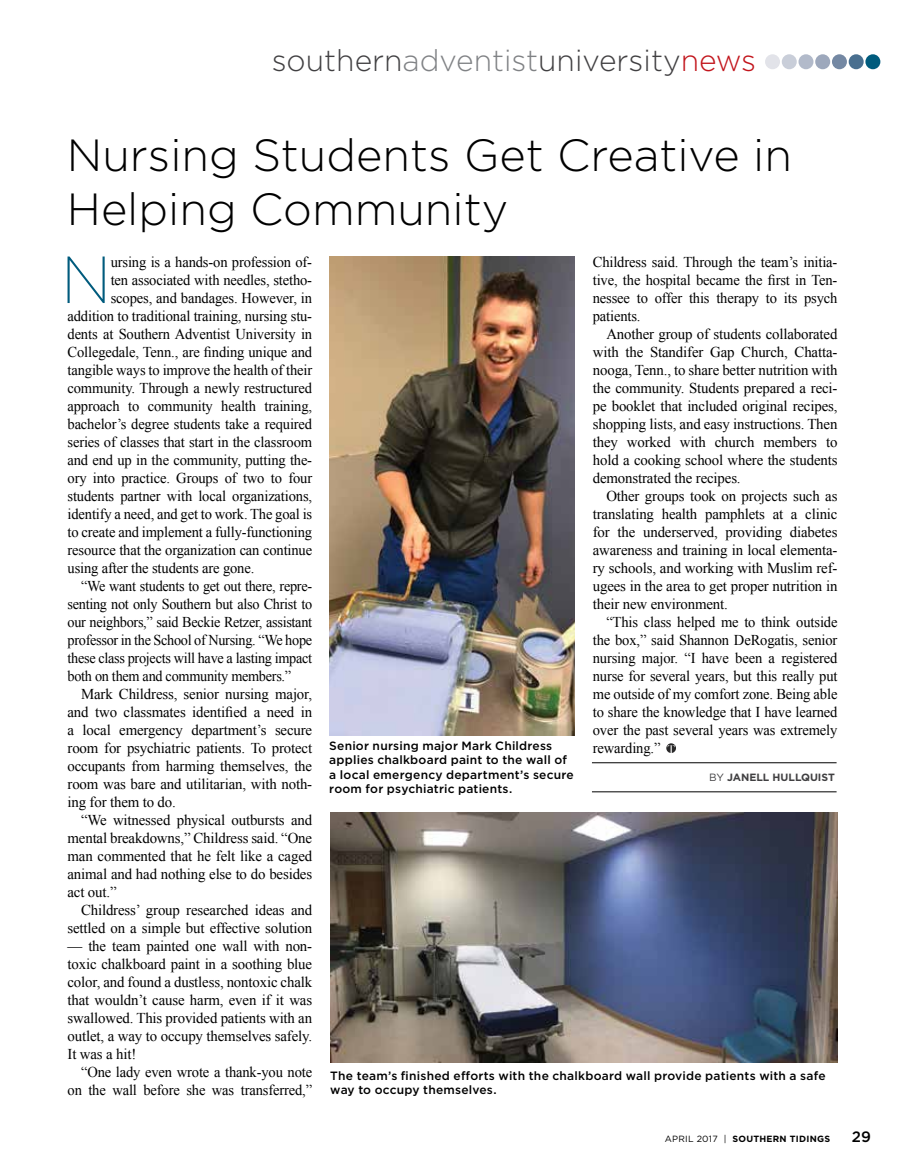
<style>
.page{position:relative;width:905px;height:1175px;background:#fff}
.page>*{position:absolute;margin:0;border:0;box-sizing:border-box;transform-origin:0 0}
.t1{font:200 66.45px "Gotham";color:#005b7d}
.t2{font:300 45px/54px "Gotham";color:#000}
.t3{font:300 30px "Gotham";color:#414042}
.t4{font:15px "Times New Roman";letter-spacing:-.01em;color:#000}
.t5{font:15px "Times New Roman";letter-spacing:-.01em;color:#000;scale:.95 1}
.t6{font:500 12px/14.4px "Gotham";letter-spacing:.015em;color:#000}
.t7{font:700 10.5px "Gotham";color:#414042}
.t8{font:700 9px "Gotham";letter-spacing:.025em;color:#000}
.s1{color:#808285}
.s2{color:#c2151c}
.s3{font-weight:400}
.s4{font-weight:500;font-size:15px}
</style>
<div class="page">
<svg style="left:666px;top:743px;width:10px;height:10px"></svg>
<svg style="left:667px;top:745px;width:7px;height:8px"></svg>
<div style="left:865px;top:54px;width:15px;height:15px;background:#005b7d;border-radius:50%"></div>
<div style="left:848px;top:54px;width:15px;height:15px;background:#496f8f;border-radius:50%"></div>
<div style="left:832px;top:54px;width:14px;height:15px;background:#7488a3;border-radius:50%"></div>
<div style="left:815px;top:54px;width:15px;height:15px;background:#9da8bc;border-radius:50%"></div>
<div style="left:798px;top:54px;width:15px;height:15px;background:#b2baca;border-radius:50%"></div>
<div style="left:781px;top:54px;width:15px;height:15px;background:#c9ced9;border-radius:50%"></div>
<div style="left:765px;top:54px;width:15px;height:15px;background:#e2e3e9;border-radius:50%"></div>
<img style="left:329px;top:256px;width:245px;height:479px">
<img style="left:330px;top:812px;width:507px;height:250px">
<hr style="left:592px;top:791px;width:244px;height:1px;background:#000">
<hr style="left:592px;top:762px;width:244px;height:1px;background:#000">
<p class="t3" style="left:272px;top:42px;width:486px">southern<span class="s1">adventist</span>university<span class="s2">news</span></p>
<p class="t2" style="left:67px;top:127px;width:726px">Nursing Students Get Creative in<br>Helping Community</p>
<p class="t1" style="left:61px;top:238px;width:52px">N</p>
<p class="t4" style="left:111px;top:252px;width:203px">ursing is a hands-on profession of-</p>
<p class="t4" style="left:592px;top:252px;width:246px">Childress said. Through the team’s initia-</p>
<p class="t4" style="left:592px;top:270px;width:246px">tive, the hospital became the first in Ten-</p>
<p class="t4" style="left:592px;top:288px;width:246px">nessee to offer this therapy to its psych</p>
<p class="t4" style="left:592px;top:306px;width:49px">patients.</p>
<p class="t4" style="left:606px;top:324px;width:233px">Another group of students collaborated</p>
<p class="t4" style="left:593px;top:342px;width:246px">with the Standifer Gap Church, Chatta-</p>
<p class="t4" style="left:592px;top:360px;width:246px">nooga, Tenn., to share better nutrition with</p>
<p class="t4" style="left:592px;top:378px;width:246px">the community. Students prepared a reci-</p>
<p class="t4" style="left:592px;top:396px;width:246px">pe booklet that included original recipes,</p>
<p class="t4" style="left:592px;top:414px;width:246px">shopping lists, and easy instructions. Then</p>
<p class="t4" style="left:592px;top:432px;width:246px">they worked with church members to</p>
<p class="t4" style="left:592px;top:450px;width:246px">hold a cooking school where the students</p>
<p class="t4" style="left:592px;top:468px;width:149px">demonstrated the recipes.</p>
<p class="t4" style="left:606px;top:486px;width:233px">Other groups took on projects such as</p>
<p class="t4" style="left:592px;top:504px;width:246px">translating health pamphlets at a clinic</p>
<p class="t4" style="left:592px;top:522px;width:246px">for the underserved, providing diabetes</p>
<p class="t4" style="left:592px;top:540px;width:246px">awareness and training in local elementa-</p>
<p class="t4" style="left:592px;top:558px;width:246px">ry schools, and working with Muslim ref-</p>
<p class="t4" style="left:592px;top:576px;width:246px">ugees in the area to get proper nutrition in</p>
<p class="t4" style="left:592px;top:594px;width:137px">their new environment.</p>
<p class="t4" style="left:606px;top:612px;width:233px">“This class helped me to think outside</p>
<p class="t4" style="left:592px;top:630px;width:246px">the box,” said Shannon DeRogatis, senior</p>
<p class="t4" style="left:592px;top:648px;width:246px">nursing major. “I have been a registered</p>
<p class="t4" style="left:592px;top:666px;width:246px">nurse for several years, but this really put</p>
<p class="t4" style="left:592px;top:684px;width:246px">me outside of my comfort zone. Being able</p>
<p class="t4" style="left:592px;top:702px;width:246px">to share the knowledge that I have learned</p>
<p class="t4" style="left:592px;top:720px;width:246px">over the past several years was extremely</p>
<p class="t4" style="left:592px;top:738px;width:69px">rewarding.”</p>
<p class="t4" style="left:111px;top:270px;width:203px">ten associated with needles, stetho-</p>
<p class="t4" style="left:111px;top:288px;width:203px">scopes, and bandages. However, in</p>
<p class="t4" style="left:67px;top:306px;width:246px">addition to traditional training, nursing stu-</p>
<p class="t4" style="left:68px;top:324px;width:246px">dents at Southern Adventist University in</p>
<p class="t4" style="left:68px;top:342px;width:246px">Collegedale, Tenn., are finding unique and</p>
<p class="t4" style="left:68px;top:360px;width:246px">tangible ways to improve the health of their</p>
<p class="t4" style="left:68px;top:378px;width:246px">community. Through a newly restructured</p>
<p class="t4" style="left:68px;top:396px;width:246px">approach to community health training,</p>
<p class="t4" style="left:68px;top:414px;width:246px">bachelor’s degree students take a required</p>
<p class="t4" style="left:68px;top:432px;width:246px">series of classes that start in the classroom</p>
<p class="t4" style="left:68px;top:450px;width:246px">and end up in the community, putting the-</p>
<p class="t4" style="left:68px;top:468px;width:246px">ory into practice. Groups of two to four</p>
<p class="t4" style="left:68px;top:486px;width:246px">students partner with local organizations,</p>
<p class="t4" style="left:68px;top:504px;width:246px">identify a need, and get to work. The goal is</p>
<p class="t4" style="left:68px;top:522px;width:246px">to create and implement a fully-functioning</p>
<p class="t4" style="left:68px;top:540px;width:246px">resource that the organization can continue</p>
<p class="t4" style="left:68px;top:558px;width:188px">using after the students are gone.</p>
<p class="t5" style="left:81px;top:576px;width:245px">“We want students to get out there, repre-</p>
<p class="t5" style="left:68px;top:594px;width:259px">senting not only Southern but also Christ to</p>
<p class="t5" style="left:68px;top:612px;width:259px">our neighbors,” said Beckie Retzer, assistant</p>
<p class="t5" style="left:68px;top:630px;width:259px">professor in the School of Nursing. “We hope</p>
<p class="t5" style="left:68px;top:648px;width:259px">these class projects will have a lasting impact</p>
<p class="t5" style="left:68px;top:666px;width:237px">both on them and community members.”</p>
<p class="t4" style="left:81px;top:684px;width:233px">Mark Childress, senior nursing major,</p>
<p class="t4" style="left:68px;top:702px;width:246px">and two classmates identified a need in</p>
<p class="t4" style="left:68px;top:720px;width:246px">a local emergency department’s secure</p>
<p class="t4" style="left:68px;top:738px;width:246px">room for psychiatric patients. To protect</p>
<p class="t4" style="left:68px;top:756px;width:246px">occupants from harming themselves, the</p>
<p class="t4" style="left:68px;top:774px;width:246px">room was bare and utilitarian, with noth-</p>
<p class="t4" style="left:68px;top:792px;width:110px">ing for them to do.</p>
<p class="t4" style="left:81px;top:810px;width:233px">“We witnessed physical outbursts and</p>
<p class="t4" style="left:68px;top:828px;width:246px">mental breakdowns,” Childress said. “One</p>
<p class="t4" style="left:68px;top:846px;width:246px">man commented that he felt like a caged</p>
<p class="t4" style="left:68px;top:864px;width:246px">animal and had nothing else to do besides</p>
<p class="t4" style="left:68px;top:882px;width:51px">act out.”</p>
<p class="t4" style="left:81px;top:900px;width:233px">Childress’ group researched ideas and</p>
<p class="t4" style="left:68px;top:918px;width:246px">settled on a simple but effective solution</p>
<p class="t4" style="left:68px;top:936px;width:246px">— the team painted one wall with non-</p>
<p class="t4" style="left:68px;top:954px;width:246px">toxic chalkboard paint in a soothing blue</p>
<p class="t4" style="left:68px;top:972px;width:246px">color, and found a dustless, nontoxic chalk</p>
<p class="t4" style="left:68px;top:990px;width:246px">that wouldn’t cause harm, even if it was</p>
<p class="t4" style="left:68px;top:1008px;width:246px">swallowed. This provided patients with an</p>
<p class="t4" style="left:68px;top:1026px;width:246px">outlet, a way to occupy themselves safely.</p>
<p class="t4" style="left:68px;top:1044px;width:70px">It was a hit!</p>
<p class="t4" style="left:81px;top:1062px;width:233px">“One lady even wrote a thank-you note</p>
<p class="t4" style="left:67px;top:1080px;width:246px">on the wall before she was transferred,”</p>
<p class="t6" style="left:329px;top:738px;width:246px">Senior nursing major Mark Childress applies chalkboard paint to the wall of a local emergency department’s secure room for psychiatric patients.</p>
<p class="t7" style="left:709px;top:770px;width:108px"><span class="s3">BY</span> JANELL HU LLQUIST</p>
<p class="t6" style="left:330px;top:1068px;width:497px">The team’s finished efforts with the chalkboard wall provide patients with a safe way to occupy themselves.</p>
<p class="t8" style="left:664px;top:1132px;width:208px"><span class="s3">April 2017 |</span> SOUTHERN TIDINGS <span class="s4">29</span></p>
</div>
